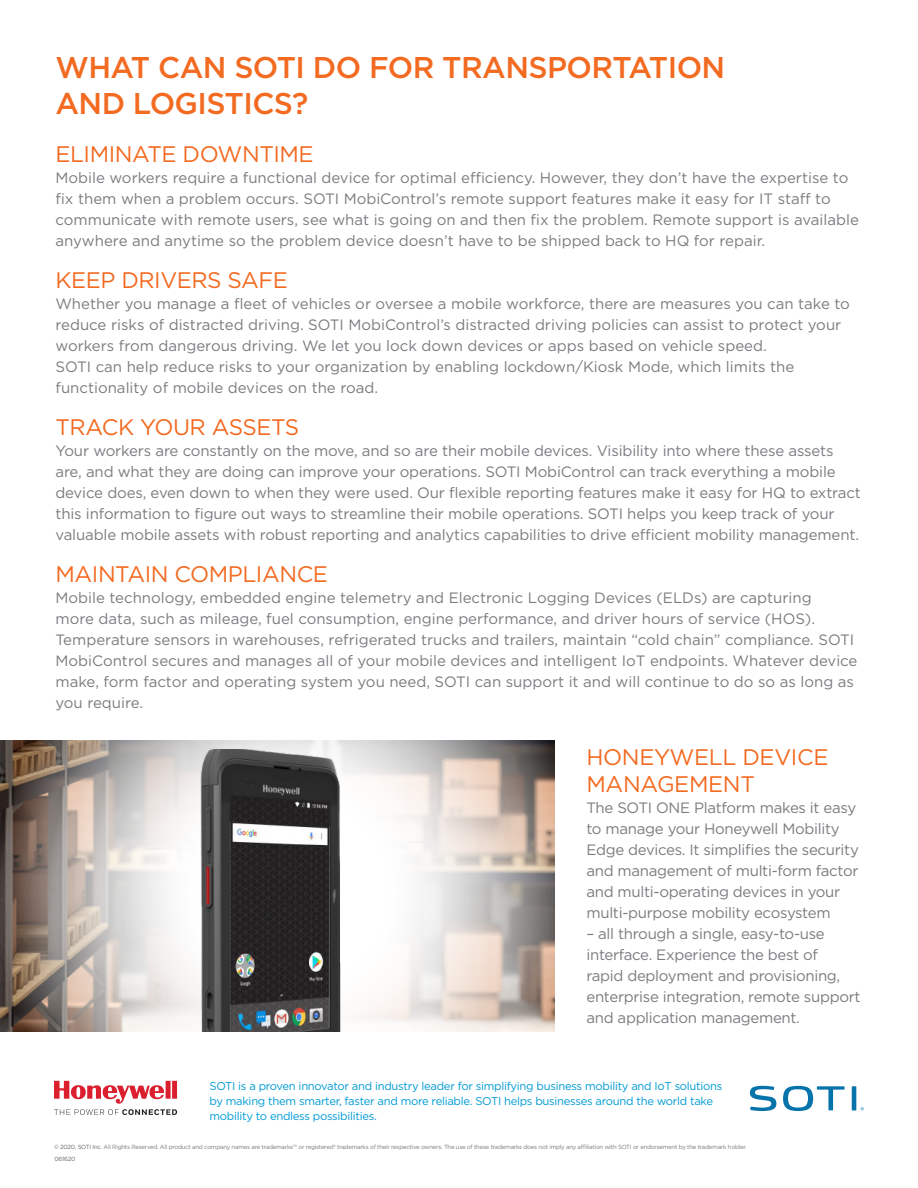
<style>
.page{position:relative;width:918px;height:1188px;background:#fff}
.page>*{position:absolute;margin:0;border:0;box-sizing:border-box;transform-origin:0 0}
.t1{font:500 30px "Gotham";letter-spacing:-.02em;color:#f36a21}
.t2{font:22.5px/27px "Gotham";letter-spacing:-.02em;color:#f36a21}
.t3{font:15px/21px "Gotham";letter-spacing:-.01em;color:#7c7c81}
.t4{font:11.25px/15px "Gotham";letter-spacing:-.025em;color:#009ad4}
.t5{font:6px "Gotham";letter-spacing:-.04em;color:#7c7c81}
.t6{font:6px "Gotham";letter-spacing:-.04em;color:#62656a}
.s1{color:#62656a}
</style>
<div class="page">
<svg style="left:0;top:740px;width:555px;height:292px"></svg>
<img style="left:185px;top:749px;width:167px;height:282px">
<svg style="left:783px;top:1086px;width:62px;height:25px"></svg>
<hr style="left:852px;top:1086px;width:4px;height:25px;background:#0674ab">
<svg style="left:750px;top:1086px;width:26px;height:25px"></svg>
<svg style="left:861px;top:1107px;width:3px;height:4px"></svg>
<svg style="left:54px;top:1081px;width:123px;height:34px"></svg>
<p class="t1" style="left:56px;top:48px;width:671px">WHAT CAN SOTI DO FOR TRANSPORTATION</p>
<p class="t1" style="left:56px;top:84px;width:254px">AND LOGISTICS?</p>
<p class="t2" style="left:56px;top:140px;width:260px">ELIMINATE DOWNTIME</p>
<p class="t3" style="left:56px;top:167px;width:805px">Mobile workers require a functional device for optimal efficiency. However, they don’t have the expertise to fix them when a problem occurs. SOTI MobiControl’s remote support features make it easy for IT staff to communicate with remote users, see what is going on and then fix the problem. Remote support is available anywhere and anytime so the problem device doesn’t have to be shipped back to HQ for repair.</p>
<p class="t2" style="left:56px;top:266px;width:234px">KEEP DRIVERS SAFE</p>
<p class="t3" style="left:56px;top:293px;width:796px">Whether you manage a fleet of vehicles or oversee a mobile workforce, there are measures you can take to reduce risks of distracted driving. SOTI MobiControl’s distracted driving policies can assist to protect your workers from dangerous driving. We let you lock down devices or apps based on vehicle speed.<br>SOTI can help reduce risks to your organization by enabling lockdown/Kiosk Mode, which limits the functionality of mobile devices on the road.</p>
<p class="t2" style="left:56px;top:413px;width:245px">TRACK YOUR ASSETS</p>
<p class="t3" style="left:56px;top:440px;width:807px">Your workers are constantly on the move, and so are their mobile devices. Visibility into where these assets are, and what they are doing can improve your operations. SOTI MobiControl can track everything a mobile device does, even down to when they were used. Our flexible reporting features make it easy for HQ to extract this information to figure out ways to streamline their mobile operations. SOTI helps you keep track of your valuable mobile assets with robust reporting and analytics capabilities to drive efficient mobility management.</p>
<p class="t2" style="left:56px;top:560px;width:274px">MAINTAIN COMPLIANCE</p>
<p class="t3" style="left:56px;top:587px;width:804px">Mobile technology, embedded engine telemetry and Electronic Logging Devices (ELDs) are capturing<br>more data, such as mileage, fuel consumption, engine performance, and driver hours of service (HOS).<br>Temperature sensors in warehouses, refrigerated trucks and trailers, maintain “cold chain” compliance. SOTI MobiControl secures and manages all of your mobile devices and intelligent IoT endpoints. Whatever device make, form factor and operating system you need, SOTI can support it and will continue to do so as long as you require.</p>
<p class="t2" style="left:586px;top:743px;width:244px">HONEYWELL DEVICE<br>MANAGEMENT</p>
<p class="t3" style="left:586px;top:797px;width:274px">The SOTI ONE Platform makes it easy to manage your Honeywell Mobility Edge devices. It simplifies the security and management of multi-form factor and multi-operating devices in your multi-purpose mobility ecosystem</p>
<p class="t3" style="left:586px;top:923px;width:276px">– all through a single, easy-to-use interface. Experience the best of<br>rapid deployment and provisioning, enterprise integration, remote support and application management.</p>
<p class="t4" style="left:210px;top:1078px;width:514px">SOTI is a proven innovator and industry leader for simplifying business mobility and IoT solutions by making them smarter, faster and more reliable. SOTI helps businesses around the world take mobility to endless possibilities.</p>
<p class="t5" style="left:54px;top:1143px;width:694px"><span class="s1">© 2020, SOTI Inc.</span> All Rights Reserved. All product and company names are trademarks™ or registered® trademarks of their respective owners. The use of these trademarks does not imply any affiliation with SOTI or endorsement by the trademark holder.</p>
<p class="t6" style="left:55px;top:1155px;width:22px">061620</p>
</div>
